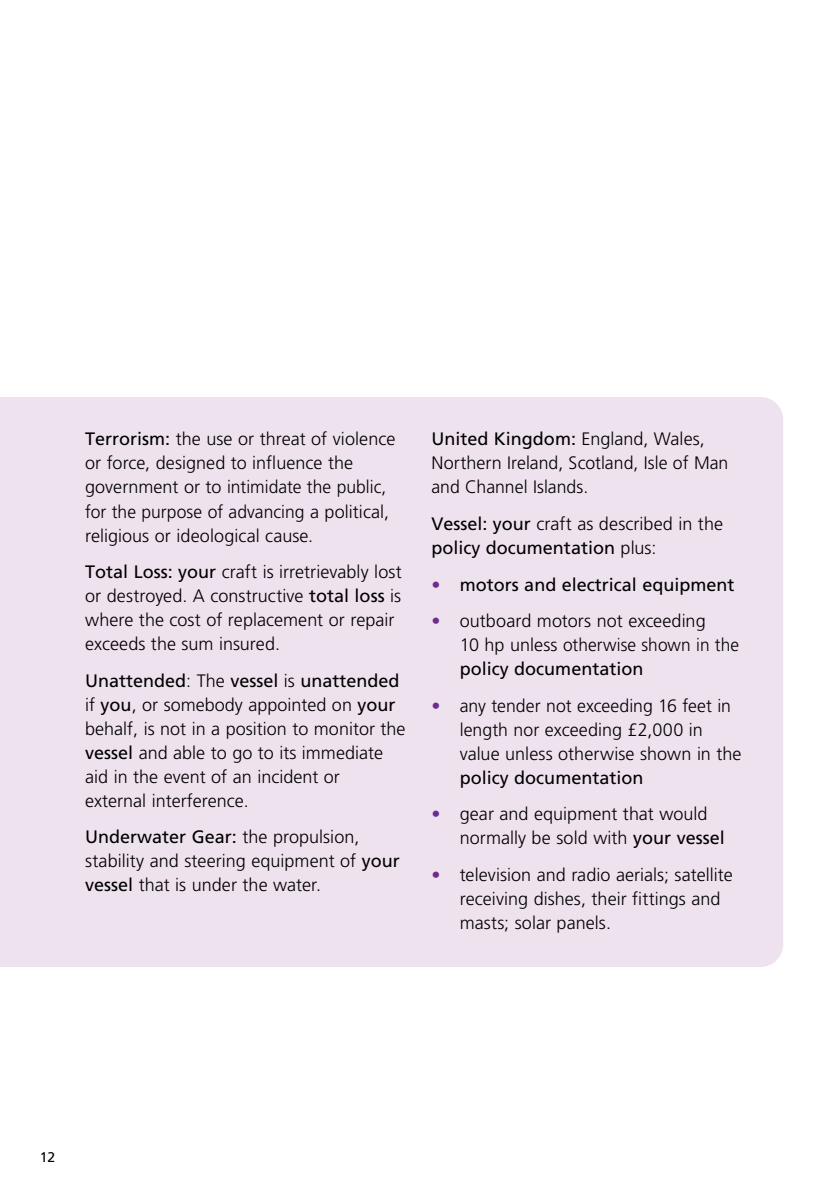
<style>
.page{position:relative;width:840px;height:1191px;background:#fff}
.page>*{position:absolute;margin:0;border:0;box-sizing:border-box;transform-origin:0 0}
.t1{font:300 18px/24px "Frutiger LT Std";color:#000}
.t2{font:18px/24px "Frutiger LT Std";color:#000}
.t3{font:14px "Frutiger LT Std";color:#000}
.s1{font-weight:400}
.s2{font-weight:300}
.s3{font-weight:300;color:#6d2c91}
.s4{color:#6d2c91}
</style>
<div class="page">
<div style="left:0;top:397px;width:782px;height:570px;background:#efe2ef"></div>
<p class="t1" style="left:85px;top:427px;width:311px"><span class="s1">Terrorism:</span> the use or threat of violence or force, designed to influence the government or to intimidate the public, for the purpose of advancing a political, religious or ideological cause.</p>
<p class="t1" style="left:85px;top:560px;width:318px"><span class="s1">Total Loss: your</span> craft is irretrievably lost or destroyed. A constructive <span class="s1">total loss</span> is where the cost of replacement or repair exceeds the sum insured.</p>
<p class="t1" style="left:85px;top:668px;width:322px"><span class="s1">Unattended</span>: The <span class="s1">vessel</span> is <span class="s1">unattended </span>if <span class="s1">you</span>, or somebody appointed on <span class="s1">your </span>behalf, is not in a position to monitor the <span class="s1">vessel</span> and able to go to its immediate aid in the event of an incident or<br>external interference.</p>
<p class="t1" style="left:85px;top:824px;width:316px"><span class="s1">Underwater Gear:</span> the propulsion, stability and steering equipment of <span class="s1">your vessel</span> that is under the water.</p>
<p class="t1" style="left:431px;top:427px;width:298px"><span class="s1">United Kingdom:</span> England, Wales,<br>Northern Ireland, Scotland, Isle of Man and Channel Islands.</p>
<p class="t2" style="left:431px;top:512px;width:293px">Vessel: your <span class="s2">craft as described in the </span>policy documentation <span class="s2">plus:</span></p>
<p class="t2" style="left:431px;top:572px;width:304px"><span class="s3">•</span> motors and electrical equipment</p>
<p class="t1" style="left:459px;top:609px;width:281px;text-indent:-28px"><span class="s4">•</span> outboard motors not exceeding<br>10 hp unless otherwise shown in the</p>
<p class="t2" style="left:459px;top:657px;width:185px">policy documentation</p>
<p class="t1" style="left:459px;top:693px;width:283px;text-indent:-28px"><span class="s4">•</span> any tender not exceeding 16 feet in length nor exceeding £2,000 in value unless otherwise shown in the</p>
<p class="t2" style="left:459px;top:765px;width:185px">policy documentation</p>
<p class="t1" style="left:459px;top:802px;width:266px;text-indent:-28px"><span class="s4">•</span> gear and equipment that would normally be sold with <span class="s1">your vessel</span></p>
<p class="t1" style="left:459px;top:862px;width:274px;text-indent:-28px"><span class="s4">•</span> television and radio aerials; satellite receiving dishes, their fittings and masts; solar panels.</p>
<p class="t3" style="left:40px;top:1148px;width:17px">12</p>
</div>
